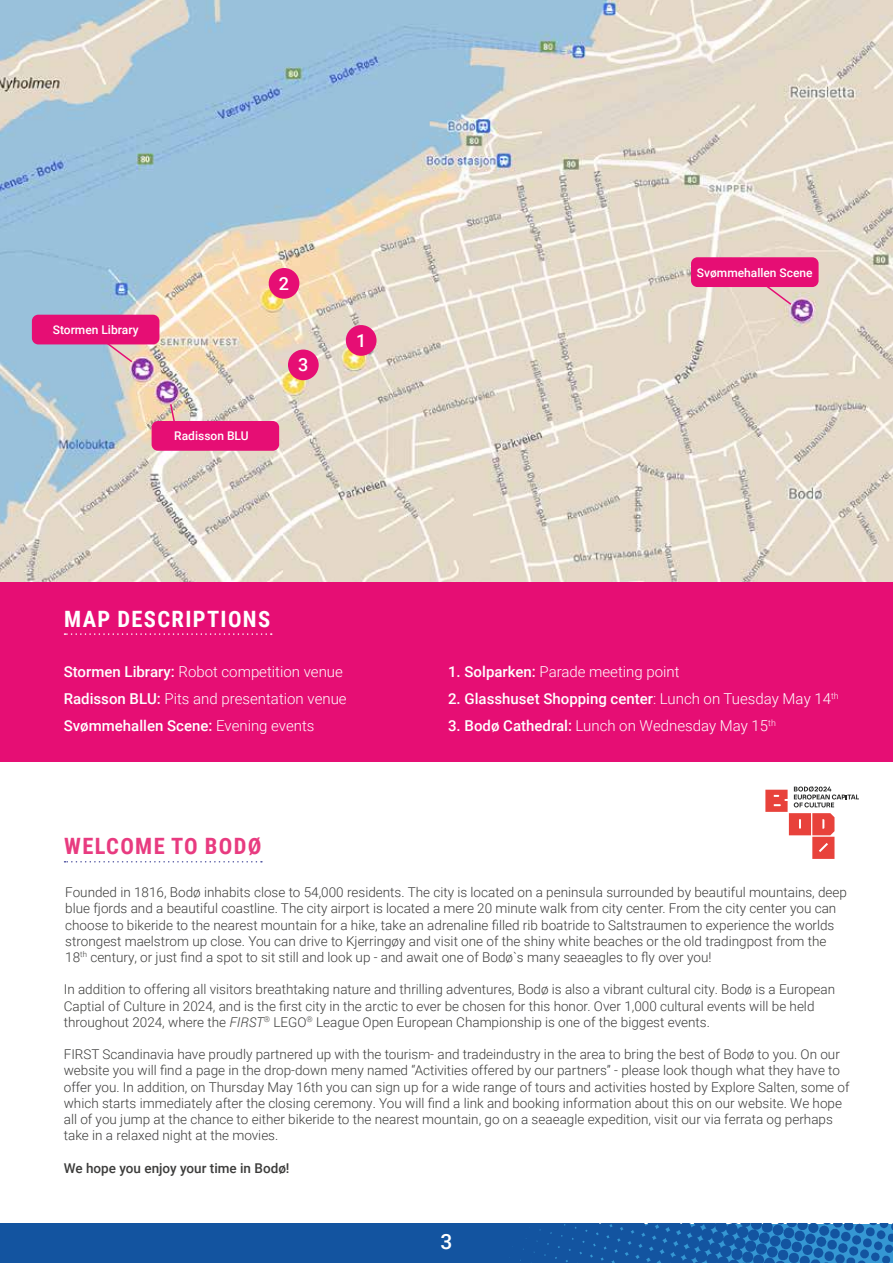
<style>
.page{position:relative;width:893px;height:1263px;background:#fff}
.page>*{position:absolute;margin:0;border:0;box-sizing:border-box;transform-origin:0 0}
.t1{font:700 22.5px "Roboto Condensed";letter-spacing:.06em;color:#fff}
.t2{font:700 22.5px "Roboto Condensed";letter-spacing:.06em;color:#e83b80}
.t3{font:500 21px "Roboto";color:#fff}
.t4{font:500 18px "Roboto";color:#fff}
.t5{font:300 15px/27px "Roboto";color:#fff}
.t6{font:500 15px "Roboto";color:#fff}
.t7{font:300 13.5px/16.2px "Roboto";color:#3c3c3b}
.t8{font:500 13.5px "Roboto";color:#3c3c3b}
.t9{font:500 12px "Roboto";color:#fff}
.s1{font-weight:500}
.s2{font-weight:300}
.s3{font-style:italic}
</style>
<div class="page">
<img style="left:0;top:1224px;width:893px;height:39px">
<svg style="left:65px;top:861px;width:197px;height:1px"></svg>
<img style="left:0;top:0;width:893px;height:582px">
<div style="left:691px;top:257px;width:128px;height:30px;background:#e60e74;border-radius:6px"></div>
<div style="left:32px;top:315px;width:127px;height:29px;background:#e60e74;border-radius:6px"></div>
<svg style="left:754px;top:287px;width:39px;height:19px"></svg>
<svg style="left:95px;top:344px;width:39px;height:20px"></svg>
<svg style="left:169px;top:403px;width:11px;height:18px"></svg>
<div style="left:152px;top:421px;width:127px;height:30px;background:#e60e74;border-radius:6px"></div>
<div style="left:346px;top:325px;width:31px;height:31px;background:#e60e74;border-radius:50%"></div>
<div style="left:269px;top:268px;width:30px;height:31px;background:#e60e74;border-radius:50%"></div>
<div style="left:288px;top:349px;width:31px;height:31px;background:#e60e74;border-radius:50%"></div>
<div style="left:0;top:582px;width:893px;height:179px;background:#e60e74"></div>
<svg style="left:65px;top:633px;width:207px;height:2px"></svg>
<svg style="left:765px;top:786px;width:94px;height:73px"></svg>
<p class="t9" style="left:53px;top:321px;width:87px">Stormen Library</p>
<p class="t9" style="left:174px;top:428px;width:76px">Radisson BLU</p>
<h3 class="t4" style="left:279px;top:270px;width:12px">2</h3>
<h3 class="t4" style="left:298px;top:352px;width:12px">3</h3>
<h3 class="t4" style="left:356px;top:328px;width:12px">1</h3>
<h1 class="t1" style="left:64px;top:603px;width:208px">MAP DESCRIPTIONS</h1>
<p class="t9" style="left:697px;top:264px;width:117px">Svømmehallen Scene</p>
<p class="t5" style="left:64px;top:657px;width:284px"><span class="s1">Stormen Library:</span> Robot competition venue<br><span class="s1">Radisson BLU:</span> Pits and presentation venue<br><span class="s1">Svømmehallen Scene:</span> Evening events</p>
<p class="t5" style="left:448px;top:657px;width:233px"><span class="s1">1. Solparken:</span> Parade meeting point</p>
<p class="t6" style="left:448px;top:688px;width:392px">2. Glasshuset Shopping center<span class="s2">: Lunch on Tuesday May 14</span><sup>th</sup></p>
<p class="t5" style="left:448px;top:711px;width:329px"><span class="s1">3. Bodø Cathedral:</span> Lunch on Wednesday May 15<sup>th</sup></p>
<h1 class="t2" style="left:64px;top:830px;width:199px">WELCOME TO BODØ</h1>
<p class="t7" style="left:65px;top:884px;width:783px">Founded in 1816, Bodø inhabits close to 54,000 residents. The city is located on a peninsula surrounded by beautiful mountains, deep blue fjords and a beautiful coastline. The city airport is located a mere 20 minute walk from city center. From the city center you can choose to bikeride to the nearest mountain for a hike, take an adrenaline filled rib boatride to Saltstraumen to experience the worlds strongest maelstrom up close. You can drive to Kjerringøy and visit one of the shiny white beaches or the old tradingpost from the 18<sup>th</sup> century, or just find a spot to sit still and look up - and await one of Bodø`s many seaeagles to fly over you!</p>
<p class="t7" style="left:64px;top:981px;width:773px">In addition to offering all visitors breathtaking nature and thrilling adventures, Bodø is also a vibrant cultural city. Bodø is a European<br>Captial of Culture in 2024, and is the first city in the arctic to ever be chosen for this honor. Over 1,000 cultural events will be held throughout 2024, where the <span class="s3">FIRST</span><sup>®</sup> LEGO<sup>®</sup> League Open European Championship is one of the biggest events.</p>
<p class="t7" style="left:64px;top:1046px;width:787px">FIRST Scandinavia have proudly partnered up with the tourism- and tradeindustry in the area to bring the best of Bodø to you. On our website you will find a page in the drop-down meny named “Activities offered by our partners” - please look though what they have to offer you. In addition, on Thursday May 16th you can sign up for a wide range of tours and activities hosted by Explore Salten, some of which starts immediately after the closing ceremony. You will find a link and booking information about this on our website. We hope all of you jump at the chance to either bikeride to the nearest mountain, go on a seaeagle expedition, visit our via ferrata og perhaps take in a relaxed night at the movies.</p>
<p class="t8" style="left:64px;top:1158px;width:227px">We hope you enjoy your time in Bodø!</p>
<h2 class="t3" style="left:440px;top:1226px;width:13px">3</h2>
</div>
